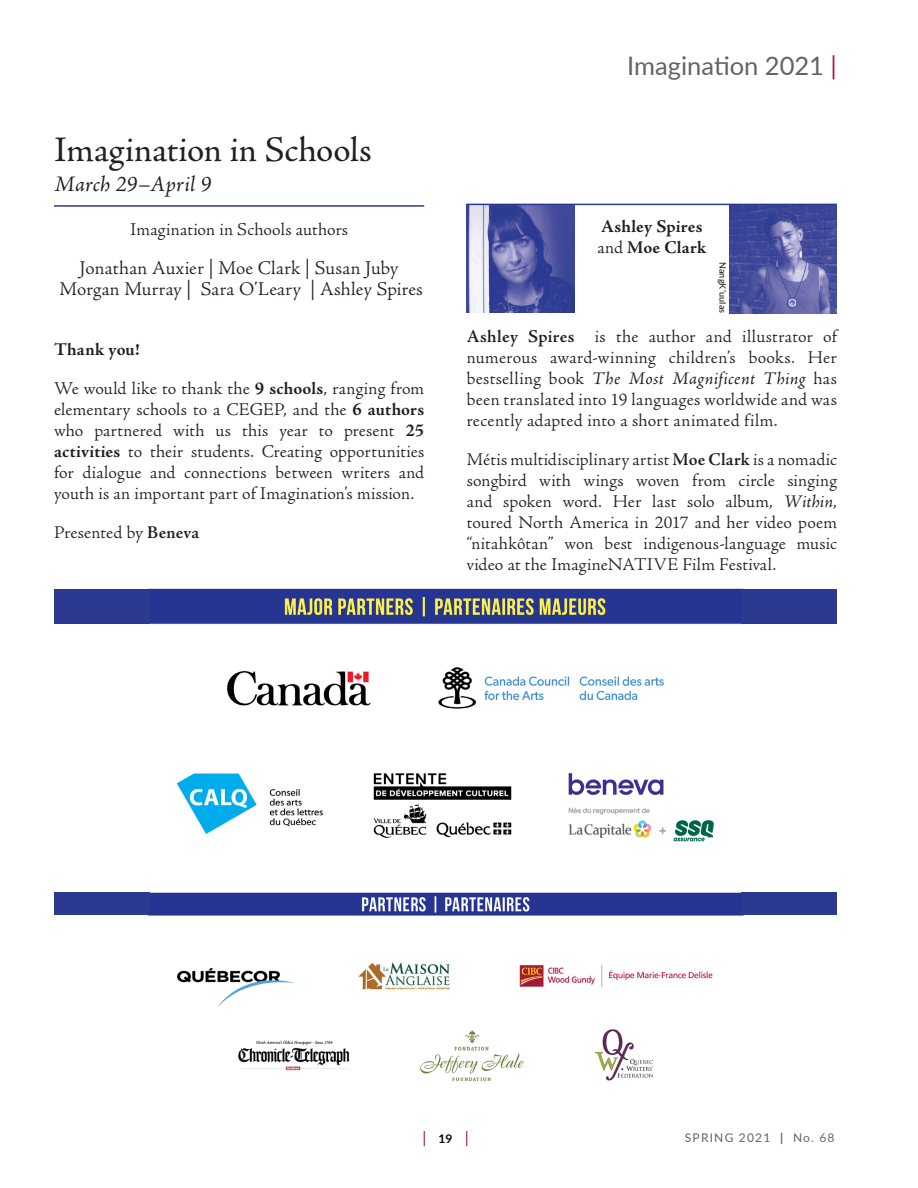
<style>
.page{position:relative;width:918px;height:1188px;background:#fff}
.page>*{position:absolute;margin:0;border:0;box-sizing:border-box;transform-origin:0 0}
.Text_Paragraph{font:36px "Adobe Jenson Pro";color:#231f20}
.t1{font:25.5px "Lato";color:#636366}
.Text_Paragraph-2{font:italic 22.5px "Adobe Jenson Pro";letter-spacing:.005em;color:#231f20}
.Text_Paragraph-3{font:300 19.5px/21px "Adobe Jenson Pro";letter-spacing:.01em;color:#231f20;text-align:center}
.Text_Paragraph-4{font:300 18px/21px "Adobe Jenson Pro";letter-spacing:.015em;color:#231f20;text-align:justify}
.Text_Paragraph-5{font:700 18px/21px "Adobe Jenson Pro";letter-spacing:.01em;color:#231f20}
.t2{font:12px "Lato";letter-spacing:.1em;color:#636366}
.t3{font:700 12px "Lato";color:#040503}
.Text_Paragraph-6{font:500 9px "Lato";letter-spacing:.025em;color:#231f20}
.s1{font-weight:700}
.s2{font-weight:600}
.s3{color:#ab1d38}
.s4{font-weight:300}
.s5{font-weight:400;font-style:italic}
</style>
<div class="page">
<svg style="left:424px;top:1131px;width:1px;height:15px"></svg>
<svg style="left:466px;top:1131px;width:1px;height:15px"></svg>
<img style="left:467px;top:205px;width:108px;height:107px">
<hr style="left:467px;top:204px;width:370px;height:1px;background:#2b3990">
<hr style="left:54px;top:205px;width:370px;height:2px;background:#2b3990">
<img style="left:119px;top:589px;width:653px;height:493px">
<div style="left:54px;top:589px;width:95px;height:35px;background:#2b3990"></div>
<div style="left:742px;top:589px;width:95px;height:35px;background:#2b3990"></div>
<div style="left:54px;top:893px;width:95px;height:22px;background:#2b3990"></div>
<div style="left:742px;top:893px;width:95px;height:22px;background:#2b3990"></div>
<img style="left:729px;top:205px;width:108px;height:108px">
<p class="Text_Paragraph" style="left:54px;top:129px;width:319px">Imagination in Schools</p>
<p class="Text_Paragraph-2" style="left:54px;top:171px;width:159px">March 29–April 9</p>
<p class="Text_Paragraph-4" style="left:130px;top:220px;width:220px">Imagination in Schools authors</p>
<p class="Text_Paragraph-3" style="left:60px;top:258px;width:365px">Jonathan Auxier | Moe Clark | Susan Juby<br>Morgan Murray | Sara O’Leary | Ashley Spires</p>
<p class="Text_Paragraph-5" style="left:54px;top:340px;width:87px">Thank you!</p>
<p class="Text_Paragraph-4" style="left:54px;top:379px;width:372px">We would like to thank the <span class="s1">9 schools</span>, ranging from elementary schools to a CEGEP, and the <span class="s1">6 authors </span>who partnered with us this year to present <span class="s1">25 activities</span> to their students. Creating opportunities for dialogue and connections between writers and youth is an important part of Imagination’s mission.</p>
<p class="Text_Paragraph-4" style="left:54px;top:523px;width:147px">Presented by <span class="s2">Beneva</span></p>
<p class="t1" style="left:627px;top:47px;width:211px">Imagination 2021 <span class="s3">|</span></p>
<p class="Text_Paragraph-5" style="left:597px;top:217px;width:110px">Ashley Spires <span class="s4">and</span> Moe Clark</p>
<p class="Text_Paragraph-6" style="left:729px;top:262px;width:53px;rotate:90deg">NangK’uulas</p>
<p class="Text_Paragraph-4" style="left:467px;top:326px;width:372px"><span class="s2">Ashley Spires</span> is the author and illustrator of numerous award-winning children’s books. Her bestselling book <span class="s5">The Most Magnificent Thing</span> has been translated into 19 languages worldwide and was recently adapted into a short animated film.</p>
<p class="Text_Paragraph-4" style="left:467px;top:449px;width:372px">Métis multidisciplinary artist <span class="s2">Moe Clark</span> is a nomadic songbird with wings woven from circle singing and spoken word. Her last solo album, <span class="s5">Within</span>, toured North America in 2017 and her video poem “nitahkôtan” won best indigenous-language music video at the ImagineNATIVE Film Festival.</p>
<p class="t3" style="left:439px;top:1130px;width:15px">19</p>
<p class="t2" style="left:685px;top:1129px;width:151px">SPRING 2021 <span class="s1">|</span> No. 68</p>
</div>
